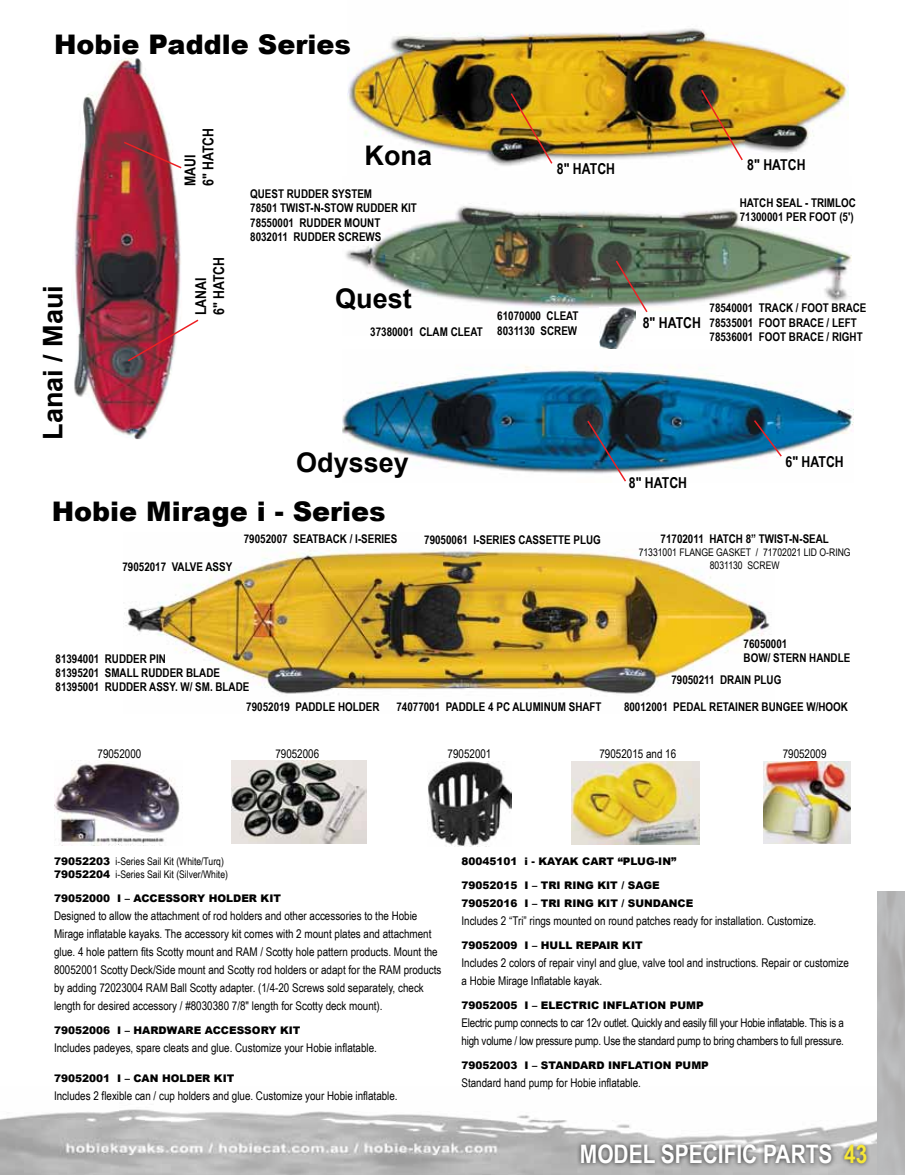
<style>
.page{position:relative;width:905px;height:1175px;background:#fff}
.page>*{position:absolute;margin:0;border:0;box-sizing:border-box;transform-origin:0 0}
.t1{font:900 27px "Arial";color:#000}
.t2{font:700 27px "Arial";color:#000}
.t3{font:700 25.5px "Arial Narrow";color:#fff}
.t4{font:700 15px/18px "Arial Narrow";color:#000}
.t5{font:12px/18px "Arial Narrow";color:#000}
.t6{font:700 12px/14.4px "Arial Narrow";color:#000}
.t7{font:12px/18px "Arial Narrow";letter-spacing:-.02em;color:#000}
.t8{font:900 10.5px/18px "Arial";color:#000}
.t9{font:10.5px/12.6px "Arial Narrow";color:#000}
.s1{font-family:"Arial";font-weight:900}
.s2{color:#f6e737}
</style>
<div class="page">
<img style="left:346px;top:203px;width:505px;height:117px">
<svg style="left:614px;top:259px;width:35px;height:55px"></svg>
<img style="left:599px;top:307px;width:36px;height:42px">
<img style="left:0;top:1086px;width:878px;height:88px">
<div style="left:576px;top:1139px;width:295px;height:28px;background:#000;opacity:.75"></div>
<img style="left:347px;top:28px;width:501px;height:138px">
<img style="left:699px;top:88px;width:45px;height:74px">
<img style="left:74px;top:58px;width:107px;height:381px">
<svg style="left:122px;top:140px;width:60px;height:30px"></svg>
<svg style="left:126px;top:318px;width:73px;height:45px"></svg>
<img style="left:509px;top:92px;width:45px;height:73px">
<img style="left:343px;top:364px;width:510px;height:110px">
<svg style="left:586px;top:419px;width:41px;height:63px"></svg>
<svg style="left:752px;top:418px;width:31px;height:40px"></svg>
<img style="left:124px;top:549px;width:646px;height:147px">
<img style="left:54px;top:760px;width:126px;height:85px">
<img style="left:232px;top:760px;width:134px;height:83px">
<img style="left:427px;top:761px;width:85px;height:85px">
<img style="left:571px;top:761px;width:128px;height:83px">
<img style="left:763px;top:762px;width:87px;height:81px">
<h1 class="t1" style="left:54px;top:25px;width:298px">Hobie Paddle Series</h1>
<h1 class="t2" style="left:35px;top:440px;width:156px;rotate:-90deg">Lanai / Maui</h1>
<p class="t4" style="left:180px;top:186px;width:59px;rotate:-90deg">MAUI<br>6" HATCH</p>
<p class="t4" style="left:191px;top:315px;width:59px;rotate:-90deg">LANAI<br>6" HATCH</p>
<h1 class="t2" style="left:364px;top:138px;width:69px">Kona</h1>
<p class="t6" style="left:250px;top:186px;width:168px">QUEST RUDDER SYSTEM<br>78501 TWIST-N-STOW RUDDER KIT<br>78550001 RUDDER</p>
<p class="t6" style="left:344px;top:215px;width:9px">MOUNT</p>
<p class="t6" style="left:250px;top:229px;width:52px">8032011 RUDDER</p>
<p class="t6" style="left:338px;top:229px;width:9px">SCREWS</p>
<p class="t4" style="left:557px;top:158px;width:35px">8" HATCH</p>
<h1 class="t2" style="left:335px;top:281px;width:78px">Quest</h1>
<p class="t6" style="left:370px;top:324px;width:114px">37380001 CLAM CLEAT</p>
<p class="t6" style="left:497px;top:308px;width:64px">61070000 CLEAT<br>8031130 SCREW</p>
<p class="t4" style="left:747px;top:155px;width:35px">8" HATCH</p>
<p class="t6" style="left:739px;top:195px;width:118px">HATCH SEAL - TRIMLOC<br>71300001 PER</p>
<p class="t6" style="left:809px;top:209px;width:8px">FOOT</p>
<p class="t6" style="left:839px;top:209px;width:16px">(5')</p>
<p class="t4" style="left:642px;top:313px;width:35px">8" HATCH</p>
<p class="t6" style="left:709px;top:300px;width:158px">78540001 TRACK / FOOT BRACE<br>78535001 FOOT BRACE / LEFT<br>78536001 FOOT BRACE</p>
<p class="t6" style="left:826px;top:329px;width:13px">/ RIGHT</p>
<h1 class="t2" style="left:296px;top:445px;width:114px">Odyssey</h1>
<p class="t4" style="left:785px;top:452px;width:35px">6" HATCH</p>
<h1 class="t1" style="left:52px;top:492px;width:335px">Hobie Mirage i - Series</h1>
<p class="t6" style="left:244px;top:531px;width:64px">79052007 SEATBACK</p>
<p class="t6" style="left:350px;top:531px;width:49px">/ I-SERIES</p>
<p class="t4" style="left:628px;top:473px;width:35px">8" HATCH</p>
<p class="t6" style="left:660px;top:531px;width:64px">71702011 HATCH</p>
<p class="t6" style="left:745px;top:531px;width:27px">8” TWIST</p>
<p class="t6" style="left:789px;top:531px;width:28px">-N-SEAL</p>
<p class="t9" style="left:638px;top:545px;width:91px">71331001 FLANGE Gasket</p>
<p class="t6" style="left:424px;top:532px;width:63px">79050061 I-SERIES</p>
<p class="t6" style="left:518px;top:532px;width:15px">CASSETTE</p>
<p class="t6" style="left:573px;top:532px;width:8px">PLUG</p>
<p class="t9" style="left:709px;top:545px;width:142px;text-indent:46px">/ 71702021 LID O-RING<br>8031130 Screw</p>
<p class="t6" style="left:122px;top:559px;width:111px">79052017 VALVE ASSY</p>
<p class="t6" style="left:55px;top:650px;width:65px">81394001 RUDDER</p>
<p class="t6" style="left:150px;top:650px;width:6px">PIN</p>
<p class="t6" style="left:55px;top:665px;width:94px">81395201 SMALL RUDDER</p>
<p class="t6" style="left:186px;top:665px;width:8px">BLADE</p>
<p class="t6" style="left:55px;top:679px;width:58px">81395001 RUDDER</p>
<p class="t6" style="left:149px;top:679px;width:8px">ASSY</p>
<p class="t6" style="left:175px;top:679px;width:48px">. W/ SM . BLADE</p>
<p class="t6" style="left:246px;top:699px;width:57px">79052019 PADDLE</p>
<p class="t6" style="left:338px;top:699px;width:43px">HOLDER</p>
<p class="t6" style="left:396px;top:699px;width:57px">74077001 PADDLE</p>
<p class="t6" style="left:488px;top:699px;width:32px">4 PC ALUMINUM</p>
<p class="t6" style="left:569px;top:699px;width:8px">SHAFT</p>
<p class="t6" style="left:743px;top:635px;width:45px">76050001<br>BOW/ STERN</p>
<p class="t6" style="left:809px;top:650px;width:8px">HANDLE</p>
<p class="t6" style="left:671px;top:672px;width:111px">79050211 DRAIN PLUG</p>
<p class="t6" style="left:624px;top:699px;width:64px">80012001 PEDAL</p>
<p class="t6" style="left:709px;top:699px;width:8px">RETAINER</p>
<p class="t6" style="left:761px;top:699px;width:8px">BUNGEE</p>
<p class="t6" style="left:806px;top:699px;width:43px">W/HOOK</p>
<p class="t5" style="left:97px;top:744px;width:45px">79052000</p>
<p class="t5" style="left:275px;top:744px;width:45px">79052006</p>
<p class="t5" style="left:447px;top:744px;width:45px">79052001</p>
<p class="t5" style="left:599px;top:744px;width:78px">79052015 and 16</p>
<p class="t5" style="left:782px;top:744px;width:45px">79052009</p>
<p class="t9" style="left:54px;top:854px;width:175px;line-height:13.5px"><span class="s1">79052203</span> i-Series Sail Kit (White/Turq)<br><span class="s1">79052204</span> i-Series Sail Kit (Silver/White)</p>
<p class="t8" style="left:54px;top:889px;width:228px">79052000 i – ACCESSORY HOLDER KIT</p>
<p class="t5" style="left:54px;top:906px;width:389px">Designed to allow the attachment of rod holders and other accessories to the Hobie Mirage inflatable kayaks. The accessory kit comes with 2 mount plates and attachment glue. 4 hole pattern fits Scotty mount and RAM / Scotty hole pattern products. Mount the 80052001 Scotty Deck/Side mount and Scotty rod holders or adapt for the RAM products by adding 72023004 RAM Ball Scotty adapter. (1/4-20 Screws sold separately, check length for desired accessory / #8030380 7/8" length for Scotty deck mount).</p>
<p class="t8" style="left:54px;top:1021px;width:248px">79052006 i – HARDWARE ACCESSORY KIT</p>
<p class="t5" style="left:54px;top:1038px;width:324px">Includes padeyes, spare cleats and glue. Customize your Hobie inflatable.</p>
<p class="t8" style="left:54px;top:1069px;width:117px">79052001 i – can holder</p>
<p class="t8" style="left:214px;top:1069px;width:22px">KIT</p>
<p class="t5" style="left:54px;top:1086px;width:345px">Includes 2 flexible can / cup holders and glue. Customize your Hobie inflatable.</p>
<p class="t8" style="left:461px;top:851px;width:216px">80045101 i - KAYAK CART “PLUG-IN”</p>
<p class="t8" style="left:461px;top:875px;width:233px">79052015 i – TRI RING KIT / SAGE<br>79052016 i – TRI RING KIT / SUNDANCE</p>
<p class="t5" style="left:461px;top:911px;width:356px">Includes 2 “Tri” rings mounted on round patches ready for installation. Customize.</p>
<p class="t8" style="left:461px;top:935px;width:183px">79052009 i – HULL REPAIR KIT</p>
<p class="t5" style="left:461px;top:953px;width:389px">Includes 2 colors of repair vinyl and glue, valve tool and instructions. Repair or customize a Hobie Mirage Inflatable kayak.</p>
<p class="t8" style="left:461px;top:995px;width:162px">79052005 i – ELECTRIC i nflatio</p>
<p class="t8" style="left:657px;top:995px;width:48px">n PUMP</p>
<p class="t7" style="left:461px;top:1013px;width:384px">Electric pump connects to car 12v outlet. Quickly and easily fill your Hobie inflatable. This is a high volume / low pressure pump. Use the standard pump to bring chambers to full pressure.</p>
<p class="t8" style="left:461px;top:1055px;width:168px">79052003 i – STANDARD i nflatio</p>
<p class="t8" style="left:662px;top:1055px;width:48px">n PUMP</p>
<p class="t5" style="left:461px;top:1073px;width:181px">Standard hand pump for Hobie inflatable.</p>
<h2 class="t3" style="left:580px;top:1134px;width:289px">MODEL SPECIFIC PARTS <span class="s2">43</span></h2>
</div>
